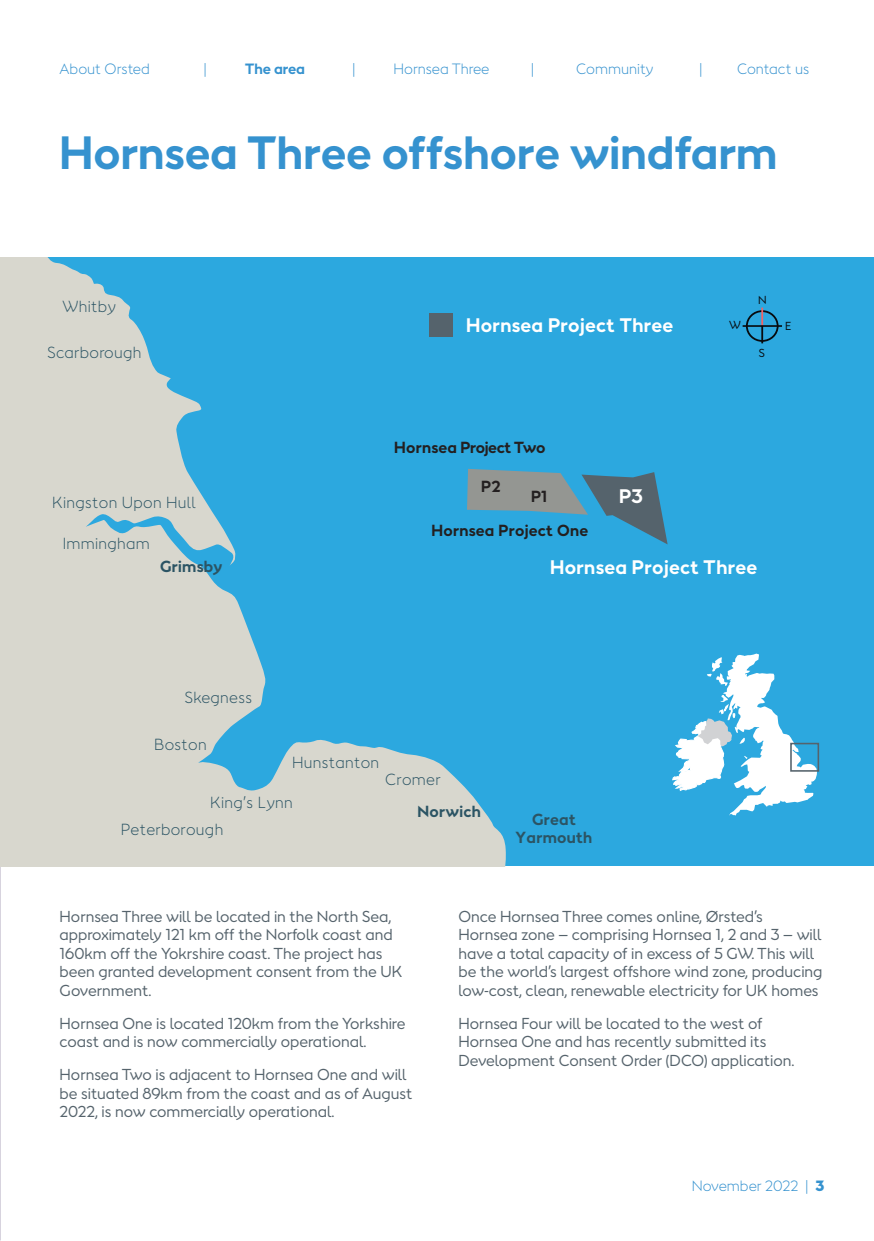
<style>
.page{position:relative;width:874px;height:1241px;background:#fff}
.page>*{position:absolute;margin:0;border:0;box-sizing:border-box;transform-origin:0 0}
.headline{font:700 43.75px "Orsted Sans";color:#3592cf}
.t1{font:700 18.38px "Orsted Sans";letter-spacing:.02em;color:#fff}
.t2{font:300 15.05px "Orsted Sans";letter-spacing:.02em;color:#2b5464}
.t3{font:700 15.05px/18px "Orsted Sans";letter-spacing:.02em;color:#2b5464;text-align:center}
.t4{font:700 15.05px "Orsted Sans";letter-spacing:.02em;color:#231f20}
.t5{font:700 15.05px "Orsted Sans";letter-spacing:-.01em;color:#231f20}
.body{font:14.88px/18.4px "Orsted Sans";color:#55636c}
.t6{font:300 14px "Orsted Sans";color:#3592cf}
.t7{font:700 14px "Orsted Sans";color:#3592cf}
.t8{font:10.85px "Orsted Sans";color:#070b0f}
.s1{font-weight:900}
</style>
<div class="page">
<div style="left:24px;top:257px;width:849px;height:608px;background:#2ca8df"></div>
<hr style="left:742px;top:325px;width:39px;height:2px;background:#070b0f">
<div style="left:745px;top:310px;width:33px;height:32px;border:2px solid #070b0f;border-radius:50%"></div>
<svg style="left:761px;top:307px;width:1px;height:36px"></svg>
<svg style="left:0;top:257px;width:506px;height:608px"></svg>
<div style="left:428px;top:313px;width:24px;height:24px;background:#55636c"></div>
<svg style="left:467px;top:469px;width:200px;height:75px"></svg>
<svg style="left:672px;top:653px;width:144px;height:162px"></svg>
<div style="left:789px;top:742px;width:29px;height:29px;border:2px solid #55636c"></div>
<p class="t6" style="left:60px;top:60px;width:92px">About Orsted</p>
<p class="t6" style="left:203px;top:60px;width:5px">|</p>
<p class="t7" style="left:245px;top:60px;width:61px">The area</p>
<p class="t6" style="left:352px;top:60px;width:5px">|</p>
<p class="t6" style="left:393px;top:60px;width:97px">Hornsea Three</p>
<p class="t6" style="left:530px;top:60px;width:5px">|</p>
<p class="t6" style="left:576px;top:60px;width:79px">Community</p>
<p class="t6" style="left:698px;top:60px;width:5px">|</p>
<p class="t6" style="left:736px;top:60px;width:74px">Contact us</p>
<p class="headline" style="left:60px;top:123px;width:718px">Hornsea Three offshore windfarm</p>
<p class="t2" style="left:62px;top:296px;width:55px">Whitby</p>
<p class="t2" style="left:48px;top:343px;width:95px">Scarborough</p>
<p class="t2" style="left:52px;top:492px;width:145px">Kingston Upon Hull</p>
<p class="t2" style="left:63px;top:533px;width:89px">Immingham</p>
<p class="t3" style="left:160px;top:557px;width:64px">Grimsby</p>
<p class="t1" style="left:466px;top:313px;width:208px">Hornsea Project Three</p>
<p class="t5" style="left:394px;top:437px;width:153px">Hornsea Project Two</p>
<p class="t4" style="left:481px;top:476px;width:21px">P2</p>
<p class="t4" style="left:531px;top:486px;width:18px">P1</p>
<p class="t4" style="left:431px;top:520px;width:158px">Hornsea Project One</p>
<p class="t1" style="left:618px;top:484px;width:25px">P3</p>
<p class="t8" style="left:757px;top:293px;width:10px">N</p>
<p class="t8" style="left:728px;top:318px;width:13px">W</p>
<p class="t8" style="left:784px;top:318px;width:8px">E</p>
<p class="t8" style="left:758px;top:346px;width:8px">S</p>
<p class="t1" style="left:550px;top:554px;width:208px">Hornsea Project Three</p>
<p class="t2" style="left:185px;top:687px;width:69px">Skegness</p>
<p class="t2" style="left:154px;top:734px;width:54px">Boston</p>
<p class="t2" style="left:292px;top:752px;width:89px">Hunstanton</p>
<p class="t2" style="left:385px;top:769px;width:57px">Cromer</p>
<p class="t2" style="left:210px;top:792px;width:84px">King’s Lynn</p>
<p class="t2" style="left:121px;top:819px;width:104px">Peterborough</p>
<p class="t3" style="left:417px;top:802px;width:65px">Norwich</p>
<p class="t3" style="left:515px;top:810px;width:78px">Great<br>Yarmouth</p>
<p class="body" style="left:60px;top:907px;width:344px">Hornsea Three will be located in the North Sea, approximately 121 km off the Norfolk coast and 160km off the Yokrshire coast. The project has been granted development consent from the UK Government.</p>
<p class="body" style="left:60px;top:1013px;width:347px">Hornsea One is located 120km from the Yorkshire coast and is now commercially operational.</p>
<p class="body" style="left:60px;top:1065px;width:354px">Hornsea Two is adjacent to Hornsea One and will be situated 89km from the coast and as of August<br>2022, is now commercially operational.</p>
<p class="body" style="left:458px;top:907px;width:365px">Once Hornsea Three comes online, Ørsted’s Hornsea zone – comprising Hornsea 1, 2 and 3 – will have a total capacity of in excess of 5 GW. This will be the world’s largest offshore wind zone, producing low-cost, clean, renewable electricity for UK homes</p>
<p class="body" style="left:458px;top:1013px;width:337px">Hornsea Four will be located to the west of<br>Hornsea One and has recently submitted its<br>Development Consent Order (DCO) application.</p>
<p class="t6" style="left:691px;top:1175px;width:134px">November 2022 | <span class="s1">3</span></p>
</div>
